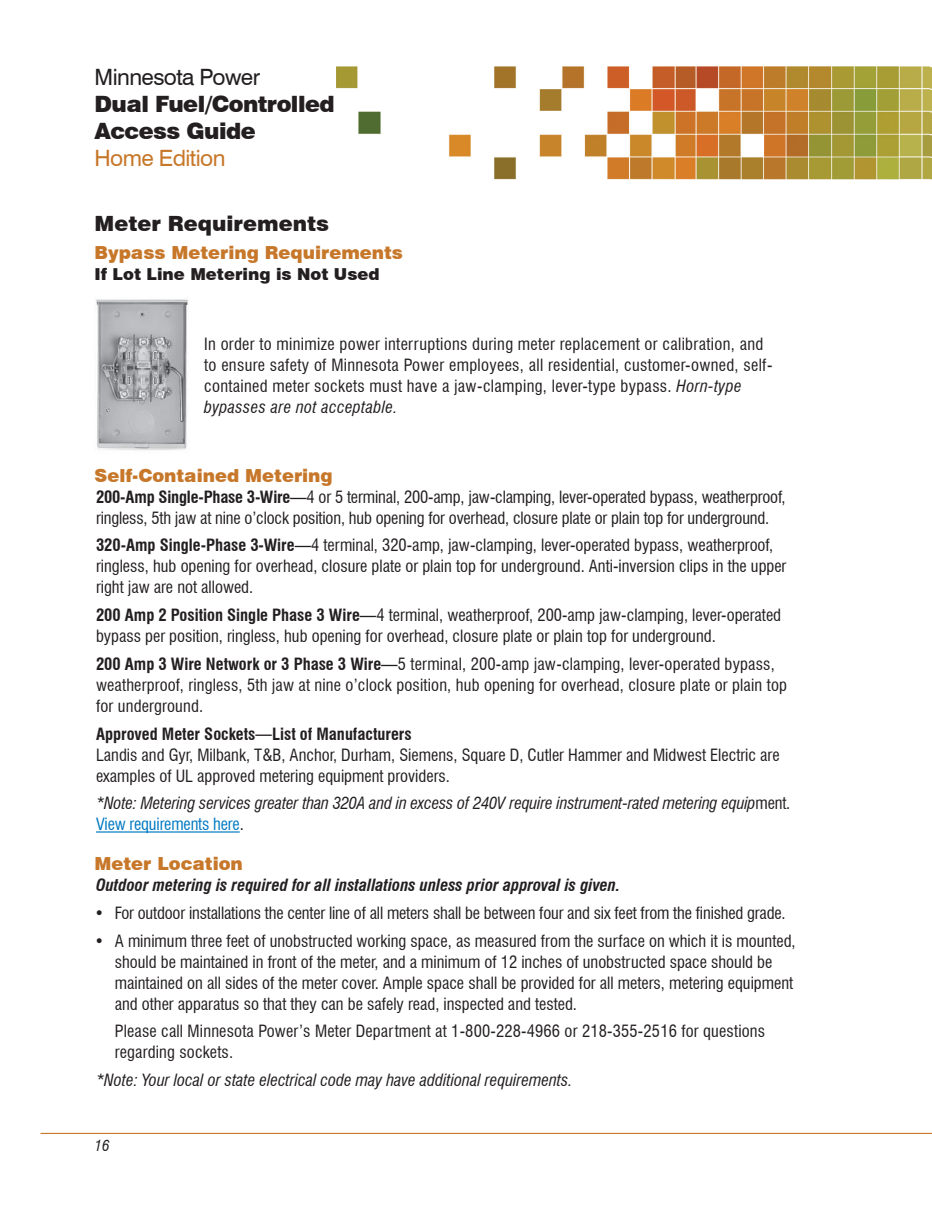
<style>
.page{position:relative;width:932px;height:1215px;background:#fff}
.page>*{position:absolute;margin:0;border:0;box-sizing:border-box;transform-origin:0 0}
.t1{font:900 22.5px/27px "Swiss 721 BT";letter-spacing:-.025em;color:#231f20}
.t2{font:22.5px "Swiss 721 BT";letter-spacing:-.025em;color:#231f20}
.t3{font:22.5px "Swiss 721 BT";letter-spacing:-.025em;color:#c77729}
.t4{font:900 21px "Swiss 721 BT";color:#231f20}
.t5{font:900 18px "Swiss 721 BT";color:#c77729}
.t6{font:condensed 16.5px/21px "Swiss 721 BT";color:#231f20}
.t7{font:condensed 16.5px/21px "Swiss 721 BT";letter-spacing:.02em;color:#231f20}
.t8{font:italic condensed 16.5px/21px "Swiss 721 BT";letter-spacing:-.01em;color:#231f20}
.t9{font:italic 700 condensed 16.5px "Swiss 721 BT";color:#231f20}
.t10{font:700 condensed 16.5px "Swiss 721 BT";color:#231f20}
.t11{font:900 16.5px "Swiss 721 BT";color:#231f20}
.t12{font:italic condensed 15px "Swiss 721 BT";color:#231f20}
.s1{font-style:italic}
.s2{font-weight:700}
.s3{font-style:normal}
.s4{font-style:normal;color:#0079c2}
</style>
<div class="page">
<img style="left:336px;top:66px;width:596px;height:113px">
<hr style="left:40px;top:1133px;width:892px;height:1px;background:#c77729">
<hr style="left:96px;top:831px;width:144px;height:2px;background:#0079c2">
<img style="left:96px;top:299px;width:92px;height:152px">
<h1 class="t2" style="left:94px;top:63px;width:167px">Minnesota Power</h1>
<h1 class="t1" style="left:94px;top:90px;width:242px">Dual Fuel/Controlled<br>Access Guide</h1>
<h1 class="t3" style="left:94px;top:144px;width:132px">Home Edition</h1>
<p class="t4" style="left:94px;top:211px;width:236px">Meter Requirements</p>
<p class="t5" style="left:94px;top:242px;width:310px">Bypass Metering Requirements</p>
<p class="t11" style="left:94px;top:264px;width:287px">If Lot Line Metering is Not Used</p>
<p class="t7" style="left:204px;top:333px;width:570px">In order to minimize power interruptions during meter replacement or calibration, and to ensure safety of Minnesota Power employees, all residential, customer-owned, self&shy;contained meter sockets must have a jaw-clamping, lever-type bypass . <span class="s1">Horn-type bypasses are not acceptable.</span></p>
<p class="t5" style="left:94px;top:464px;width:240px">Self-Contained Metering</p>
<p class="t6" style="left:96px;top:486px;width:691px"><span class="s2">200-Amp Single-Phase 3-Wire</span>—4 or 5 terminal, 200-amp, jaw-clamping, lever-operated bypass, weatherproof, ringless, 5th jaw at nine o’clock position, hub opening for overhead, closure plate or plain top for underground .</p>
<p class="t6" style="left:96px;top:535px;width:692px"><span class="s2">320-Amp Single-Phase 3-Wire</span>—4 terminal, 320-amp, jaw-clamping, lever-operated bypass, weatherproof, ringless, hub opening for overhead, closure plate or plain top for underground . Anti-inversion clips in the upper right jaw are not allowed .</p>
<p class="t6" style="left:96px;top:605px;width:686px"><span class="s2">200 Amp 2 Position Single Phase 3 Wire</span>—4 terminal, weatherproof, 200-amp jaw-clamping, lever-operated bypass per position, ringless, hub opening for overhead, closure plate or plain top for underground .</p>
<p class="t6" style="left:96px;top:653px;width:692px"><span class="s2">200 Amp 3 Wire Network or 3 Phase 3 Wire</span>—5 terminal, 200-amp jaw-clamping, lever-operated bypass, weatherproof, ringless, 5th jaw at nine o’clock position, hub opening for overhead, closure plate or plain top for underground .</p>
<p class="t10" style="left:96px;top:724px;width:317px">Approved Meter Sockets—List of Manufacturers</p>
<p class="t6" style="left:96px;top:744px;width:685px">Landis and Gyr, Milbank, T&amp;B, Anchor, Durham, Siemens, Square D, Cutler Hammer and Midwest Electric are examples of UL approved metering equipment providers .</p>
<p class="t8" style="left:96px;top:793px;width:695px">*Note: Metering services greater than 320A and in excess of 240V require instrument-rated metering equip<span class="s3">ment .<br></span><span class="s4">View requirements here</span> <span class="s3">.</span></p>
<p class="t5" style="left:94px;top:853px;width:150px">Meter Location</p>
<p class="t9" style="left:96px;top:875px;width:525px">Outdoor metering is required for all installations unless prior approval is given.</p>
<p class="t6" style="left:94px;top:902px;width:692px">• For outdoor installations the center line of all meters shall be between four and six feet from the finished grade .</p>
<p class="t6" style="left:115px;top:930px;width:682px;text-indent:-20px">• A minimum three feet of unobstructed working space, as measured from the surface on which it is mounted, should be maintained in front of the meter, and a minimum of 12 inches of unobstructed space should be maintained on all sides of the meter cover . Ample space shall be provided for all meters, metering equipment and other apparatus so that they can be safely read, inspected and tested .</p>
<p class="t6" style="left:115px;top:1021px;width:652px">Please call Minnesota Power’s Meter Department at 1-800-228-4966 or 218-355-2516 for questions regarding sockets .</p>
<p class="t8" style="left:96px;top:1070px;width:478px">*Note: Your local or state electrical code may have additional requirements.</p>
<p class="t12" style="left:94px;top:1137px;width:16px">16</p>
</div>
